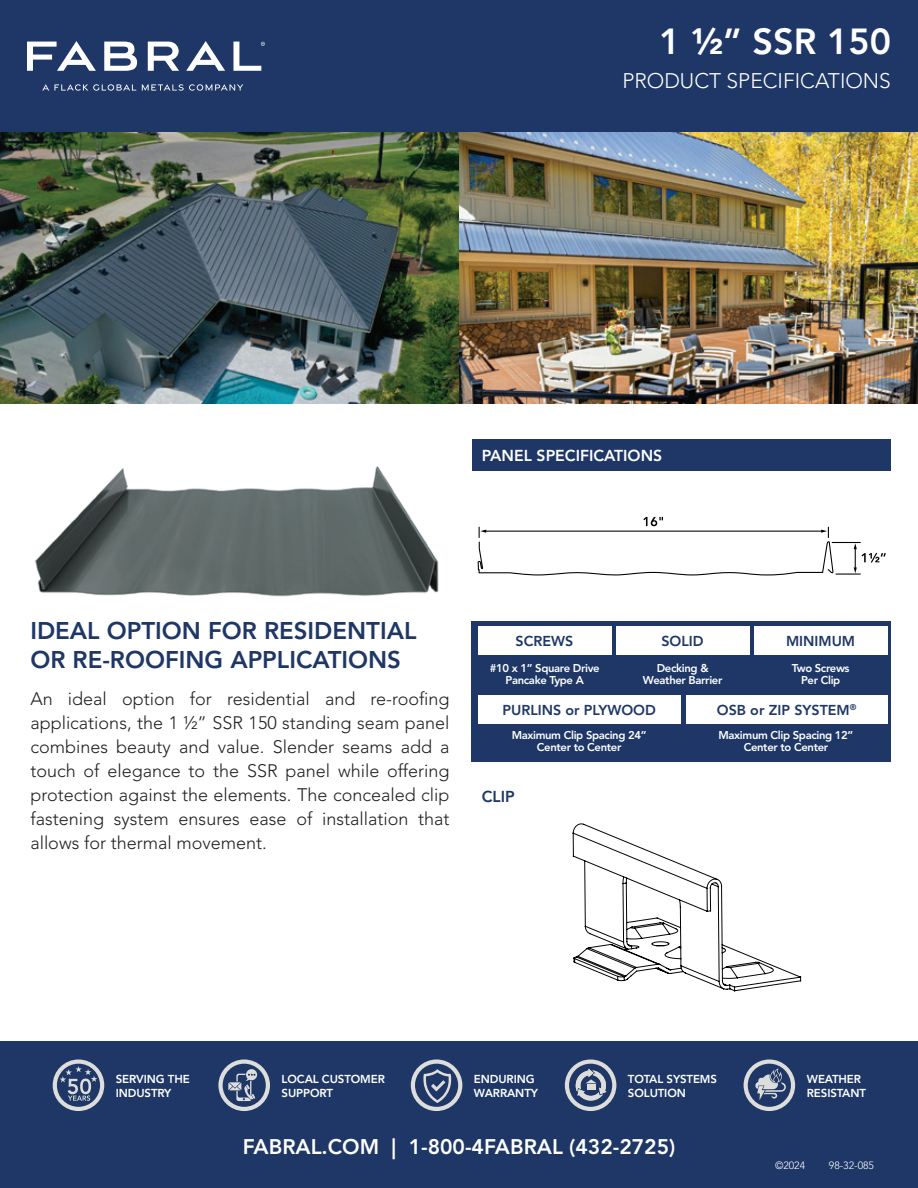
<style>
.page{position:relative;width:918px;height:1188px;background:#fff}
.page>*{position:absolute;margin:0;border:0;box-sizing:border-box;transform-origin:0 0}
.t1{font:800 36px "Avenir LT Std";color:#fff}
.t2{font:800 24px "Avenir LT Std";color:#1e3766}
.t3{font:800 21px "Avenir LT Std";color:#fff}
.t4{font:300 21px "Avenir LT Std";color:#fff}
.t5{font:300 18px/24px "Avenir LT Std";color:#231f20;text-align:justify}
.t6{font:800 15.75px "Avenir LT Std";color:#fff}
.t7{font:800 15.75px "Avenir LT Std";color:#1e3766}
.t8{font:800 14.25px "Avenir LT Std";color:#1e3766}
.t9{font:800 11.55px "Avenir LT Std";letter-spacing:-.01em;color:#fff}
.t10{font:800 11.25px/12px "Avenir LT Std";letter-spacing:-.03em;color:#fff;text-align:center}
.t11{font:300 10.5px "Avenir LT Std";color:#fff}
</style>
<div class="page">
<div style="left:0;top:1041px;width:918px;height:147px;background:#1e3766"></div>
<svg style="left:53px;top:1059px;width:51px;height:52px"></svg>
<svg style="left:218px;top:1059px;width:52px;height:52px"></svg>
<svg style="left:411px;top:1059px;width:51px;height:52px"></svg>
<svg style="left:565px;top:1059px;width:51px;height:52px"></svg>
<svg style="left:744px;top:1059px;width:51px;height:52px"></svg>
<svg style="left:573px;top:823px;width:228px;height:168px"></svg>
<svg style="left:478px;top:517px;width:408px;height:58px"></svg>
<img style="left:35px;top:466px;width:404px;height:131px">
<img style="left:0;top:132px;width:918px;height:271px">
<div style="left:472px;top:440px;width:419px;height:31px;background:#1e3766"></div>
<div style="left:472px;top:621px;width:419px;height:140px;background:#1e3766"></div>
<div style="left:478px;top:627px;width:133px;height:28px;background:#fff"></div>
<div style="left:478px;top:695px;width:203px;height:29px;background:#fff"></div>
<div style="left:686px;top:695px;width:201px;height:29px;background:#fff"></div>
<div style="left:616px;top:627px;width:133px;height:28px;background:#fff"></div>
<div style="left:754px;top:627px;width:133px;height:28px;background:#fff"></div>
<div style="left:0;top:0;width:918px;height:132px;background:#1e3766"></div>
<svg style="left:27px;top:41px;width:69px;height:30px"></svg>
<svg style="left:104px;top:42px;width:33px;height:29px"></svg>
<svg style="left:148px;top:42px;width:31px;height:29px"></svg>
<svg style="left:186px;top:41px;width:39px;height:30px"></svg>
<svg style="left:233px;top:42px;width:32px;height:29px"></svg>
<svg style="left:42px;top:84px;width:201px;height:7px"></svg>
<p class="t1" style="left:659px;top:20px;width:233px">1 ½” SSR 150</p>
<p class="t4" style="left:622px;top:68px;width:270px">PRODUCT SPECIFICATIONS</p>
<p class="t6" style="left:482px;top:447px;width:182px">PANEL SPECIFICATIONS</p>
<p class="t2" style="left:30px;top:617px;width:388px">IDEAL OPTION FOR RESIDENTIAL</p>
<p class="t2" style="left:30px;top:645px;width:372px">OR RE-ROOFING APPLICATIONS</p>
<p class="t5" style="left:30px;top:687px;width:421px">An ideal option for residential and re-roofing applications, the 1 ½” SSR 150 standing seam panel combines beauty and value. Slender seams add a touch of elegance to the SSR panel while offering protection against the elements. The concealed clip fastening system ensures ease of installation that allows for thermal movement.</p>
<p class="t8" style="left:516px;top:633px;width:59px">SCREWS</p>
<p class="t10" style="left:490px;top:662px;width:111px">#10 x 1” Square Drive</p>
<p class="t10" style="left:506px;top:674px;width:80px">Pancake Type A</p>
<p class="t8" style="left:661px;top:633px;width:44px">SOLID</p>
<p class="t8" style="left:786px;top:633px;width:71px">MINIMUM</p>
<p class="t10" style="left:643px;top:662px;width:81px">Decking &amp;<br>Weather Barrier</p>
<p class="t10" style="left:792px;top:662px;width:59px">Two Screws<br>Per Clip</p>
<p class="t8" style="left:502px;top:702px;width:155px">PURLINS or PLYWOOD</p>
<p class="t8" style="left:717px;top:702px;width:141px">OSB or ZIP SYSTEM<sup>®</sup></p>
<p class="t10" style="left:512px;top:729px;width:136px">Maximum Clip Spacing 24”<br>Center to Center</p>
<p class="t10" style="left:718px;top:729px;width:136px">Maximum Clip Spacing 12”<br>Center to Center</p>
<p class="t7" style="left:482px;top:787px;width:34px">CLIP</p>
<p class="t9" style="left:116px;top:1073px;width:76px">SERVING THE</p>
<p class="t9" style="left:116px;top:1086px;width:57px">INDUSTRY</p>
<p class="t9" style="left:282px;top:1073px;width:105px">LOCAL CUSTOMER</p>
<p class="t9" style="left:282px;top:1086px;width:53px">SUPPORT</p>
<p class="t9" style="left:474px;top:1073px;width:62px">ENDURING</p>
<p class="t9" style="left:474px;top:1086px;width:66px">WARRANTY</p>
<p class="t9" style="left:628px;top:1073px;width:91px">TOTAL SYSTEMS</p>
<p class="t9" style="left:628px;top:1086px;width:60px">SOLUTION</p>
<p class="t9" style="left:807px;top:1073px;width:56px">WEATHER</p>
<p class="t9" style="left:807px;top:1086px;width:61px">RESISTANT</p>
<p class="t3" style="left:243px;top:1134px;width:434px">FABRAL.COM | 1-800-4FABRAL (432-2725)</p>
<p class="t11" style="left:775px;top:1159px;width:32px">©2024</p>
<p class="t11" style="left:829px;top:1159px;width:47px">98-32-085</p>
</div>
